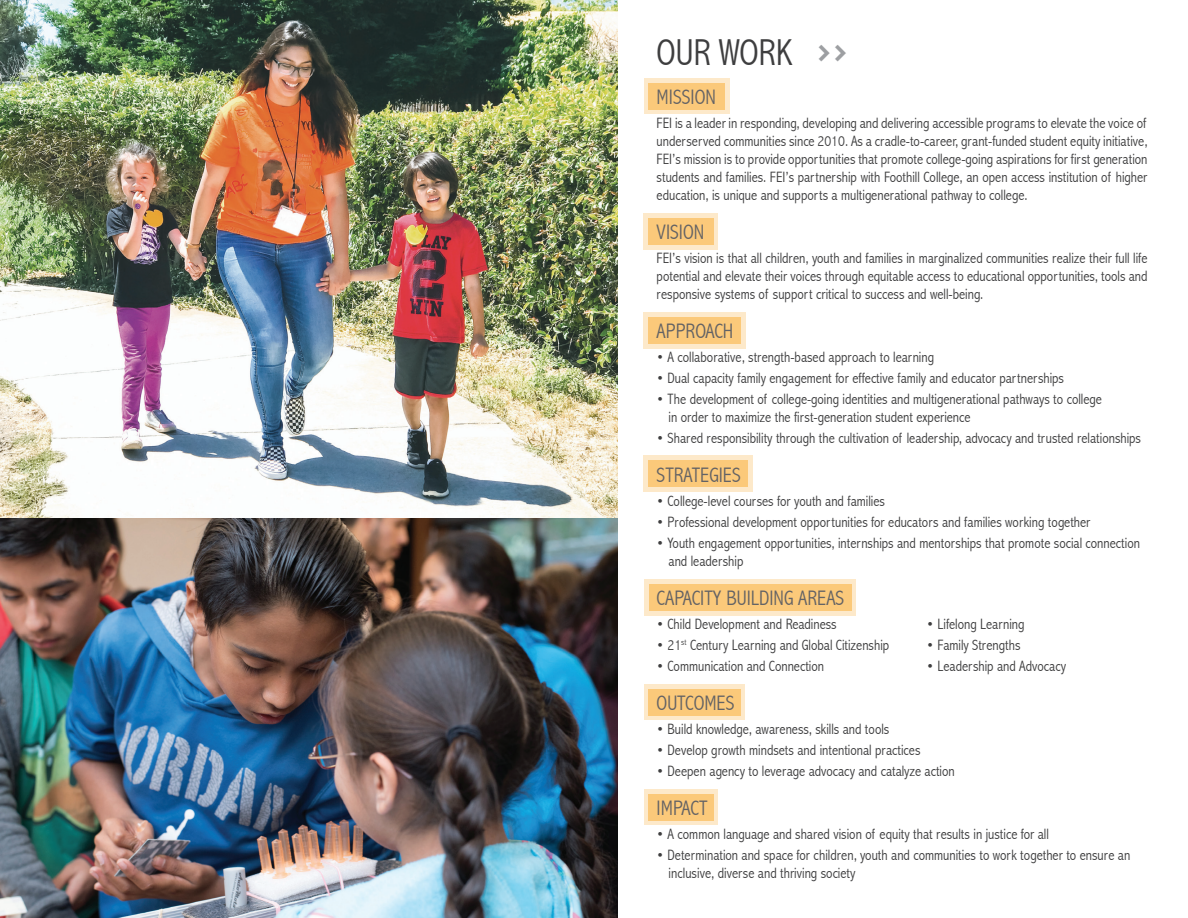
<style>
.page{position:relative;width:1188px;height:918px;background:#fff}
.page>*{position:absolute;margin:0;border:0;box-sizing:border-box;transform-origin:0 0}
.t1{font:300 condensed 37.5px "Abadi";color:#3e3e3f}
.t2{font:300 condensed 21px "Abadi";color:#636366}
.t3{font:300 condensed 15px/18px "Abadi";color:#3e3e3f}
.s1{font-family:"Aqua Grotesque";font-weight:400;font-stretch:normal;font-size:34.5px;color:#9d9fa2}
</style>
<div class="page">
<div style="left:644px;top:213px;width:74px;height:36px;background:#fde9ca"></div>
<div style="left:643px;top:456px;width:110px;height:36px;background:#fde9ca"></div>
<div style="left:644px;top:579px;width:212px;height:37px;background:#fde9ca"></div>
<div style="left:644px;top:685px;width:101px;height:35px;background:#fde9ca"></div>
<svg style="left:644px;top:789px;width:74px;height:36px"></svg>
<div style="left:644px;top:79px;width:86px;height:35px;background:#fde9ca"></div>
<div style="left:649px;top:83px;width:76px;height:27px;background:#fbc97a"></div>
<svg style="left:644px;top:312px;width:102px;height:36px"></svg>
<div style="left:649px;top:218px;width:65px;height:27px;background:#fbc97a"></div>
<div style="left:649px;top:317px;width:92px;height:26px;background:#fbc97a"></div>
<div style="left:649px;top:460px;width:99px;height:27px;background:#fbc97a"></div>
<div style="left:649px;top:584px;width:203px;height:27px;background:#fbc97a"></div>
<div style="left:649px;top:689px;width:92px;height:27px;background:#fbc97a"></div>
<div style="left:649px;top:794px;width:65px;height:26px;background:#fbc97a"></div>
<img style="left:0;top:517px;width:618px;height:401px">
<img style="left:0;top:0;width:618px;height:517px">
<h1 class="t1" style="left:657px;top:32px;width:194px">OUR WORK <span class="s1">&gt;&gt;</span></h1>
<h2 class="t2" style="left:657px;top:86px;width:61px">MISSION</h2>
<p class="t3" style="left:657px;top:114px;width:492px;text-align:justify">FEI is a leader in responding, developing and delivering accessible programs to elevate the voice of underserved communities since 2010. As a cradle-to-career, grant-funded student equity initiative, FEI’s mission is to provide opportunities that promote college-going aspirations for first generation students and families. FEI’s partnership with Foothill College, an open access institution of higher education, is unique and supports a multigenerational pathway to college.</p>
<h2 class="t2" style="left:657px;top:221px;width:49px">VISION</h2>
<p class="t3" style="left:657px;top:249px;width:492px;text-align:justify">FEI’s vision is that all children, youth and families in marginalized communities realize their full life potential and elevate their voices through equitable access to educational opportunities, tools and responsive systems of support critical to success and well-being.</p>
<h2 class="t2" style="left:657px;top:320px;width:78px">APPROACH</h2>
<p class="t3" style="left:657px;top:348px;width:279px">• A collaborative, strength-based approach to learning</p>
<p class="t3" style="left:657px;top:369px;width:409px">• Dual capacity family engagement for effective family and educator partnerships</p>
<p class="t3" style="left:669px;top:390px;width:435px;text-indent:-12px">• The development of college-going identities and multigenerational pathways to college in order to maximize the first-generation student experience</p>
<p class="t3" style="left:657px;top:429px;width:486px">• Shared responsibility through the cultivation of leadership, advocacy and trusted relationships</p>
<h2 class="t2" style="left:657px;top:464px;width:86px">STRATEGIES</h2>
<p class="t3" style="left:657px;top:492px;width:230px">• College-level courses for youth and families</p>
<p class="t3" style="left:657px;top:513px;width:435px">• Professional development opportunities for educators and families working together</p>
<p class="t3" style="left:669px;top:534px;width:473px;text-indent:-12px">• Youth engagement opportunities, internships and mentorships that promote social connection and leadership</p>
<h2 class="t2" style="left:657px;top:587px;width:189px">CAPACITY BUILDING AREAS</h2>
<p class="t3" style="left:657px;top:615px;width:182px">• Child Development and Readiness</p>
<p class="t3" style="left:927px;top:615px;width:99px">• Lifelong Learning</p>
<p class="t3" style="left:657px;top:636px;width:234px">• 21<sup>st</sup> Century Learning and Global Citizenship</p>
<p class="t3" style="left:927px;top:636px;width:95px">• Family Strengths</p>
<p class="t3" style="left:657px;top:657px;width:169px">• Communication and Connection</p>
<p class="t3" style="left:927px;top:657px;width:141px">• Leadership and Advocacy</p>
<h2 class="t2" style="left:657px;top:692px;width:79px">OUTCOMES</h2>
<p class="t3" style="left:657px;top:720px;width:234px">• Build knowledge, awareness, skills and tools</p>
<p class="t3" style="left:657px;top:741px;width:265px">• Develop growth mindsets and intentional practices</p>
<p class="t3" style="left:657px;top:762px;width:300px">• Deepen agency to leverage advocacy and catalyze action</p>
<h2 class="t2" style="left:657px;top:797px;width:52px">IMPACT</h2>
<p class="t3" style="left:657px;top:825px;width:394px">• A common language and shared vision of equity that results in justice for all</p>
<p class="t3" style="left:669px;top:846px;width:463px;text-indent:-12px">• Determination and space for children, youth and communities to work together to ensure an inclusive, diverse and thriving society</p>
</div>
